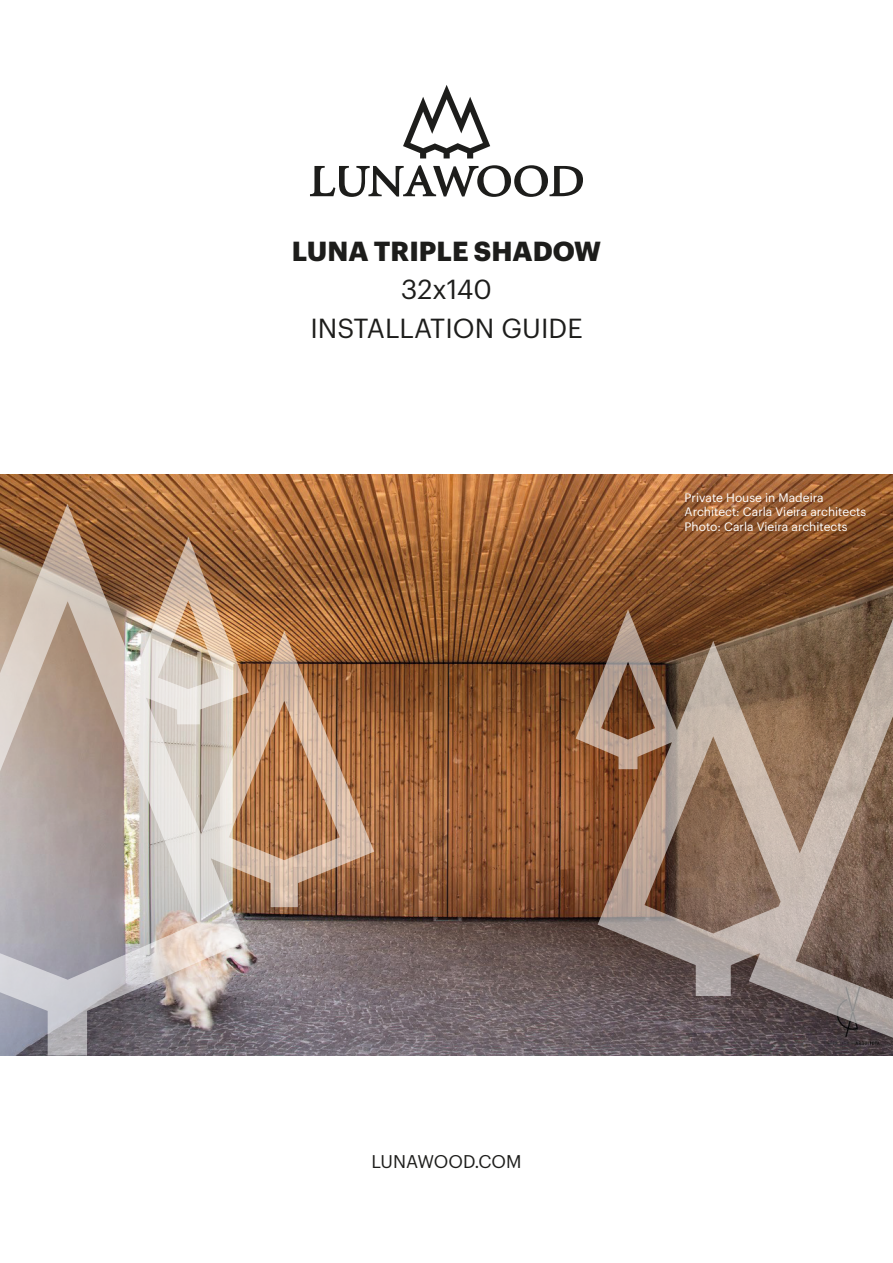
<style>
.page{position:relative;width:893px;height:1263px;background:#fff}
.page>*{position:absolute;margin:0;border:0;box-sizing:border-box;transform-origin:0 0}
.t1{font:27px "Graphik";color:#1d1d1b}
.t2{font:700 27px "Graphik";color:#1d1d1b}
.t3{font:18px "Graphik";color:#1d1d1b}
.t4{font:12px "Graphik";color:#fff}
</style>
<div class="page">
<img style="left:0;top:474px;width:893px;height:581px">
<svg style="left:310px;top:165px;width:273px;height:32px"></svg>
<svg style="left:403px;top:85px;width:87px;height:73px"></svg>
<img style="left:0;top:504px;width:374px;height:551px">
<svg style="left:576px;top:540px;width:317px;height:516px"></svg>
<p class="t2" style="left:292px;top:230px;width:311px">LUNA TRIPLE SHADOW</p>
<p class="t1" style="left:401px;top:269px;width:92px">32x140</p>
<p class="t1" style="left:310px;top:308px;width:274px">INSTALLATION GUIDE</p>
<p class="t4" style="left:685px;top:489px;width:141px">Private House in Madeira</p>
<p class="t4" style="left:685px;top:503px;width:183px">Architect: Carla Vieira architects</p>
<p class="t4" style="left:685px;top:517px;width:164px">Photo: Carla Vieira architects</p>
<p class="t3" style="left:371px;top:1148px;width:152px">LUNAWOOD.COM</p>
</div>
